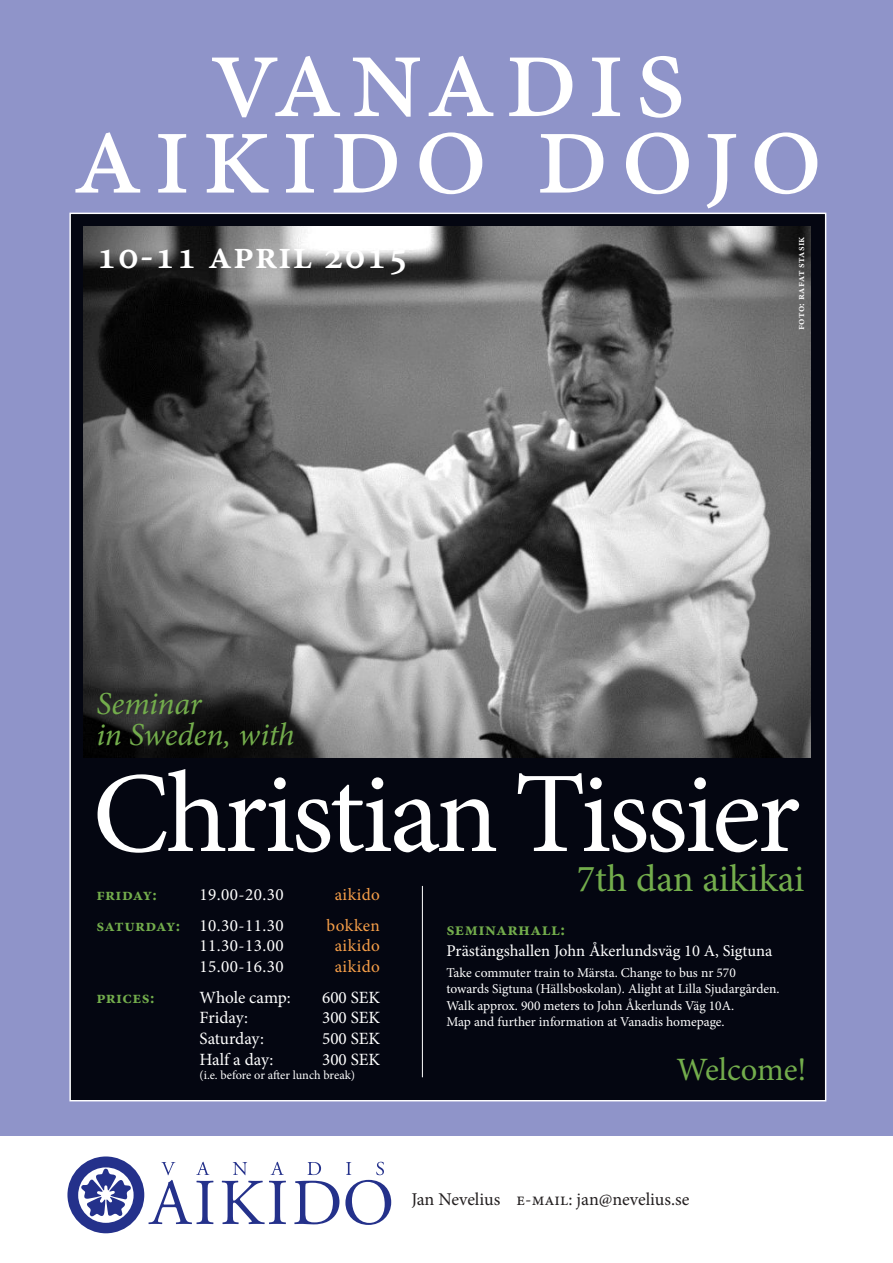
<style>
.page{position:relative;width:893px;height:1263px;background:#fff}
.page>*{position:absolute;margin:0;border:0;box-sizing:border-box;transform-origin:0 0}
.t1{font:126px "Minion Pro";letter-spacing:.075em;color:#fff}
.t2{font:126px "Minion Pro";letter-spacing:.055em;color:#fff}
.t3{font:115.2px "Minion Pro";letter-spacing:-.025em;color:#fff}
.t4{font:600 40.5px "Minion Pro";letter-spacing:.025em;color:#fff}
.t5{font:38.25px "Minion Pro";color:#73ad4c}
.t6{font:32.55px "Minion Pro";color:#73ad4c}
.t7{font:italic 32.1px "Minion Pro";letter-spacing:-.005em;color:#73ad4c}
.t8{font:18px "Minion Pro";letter-spacing:-.005em;color:#231f20}
.t9{font:700 18px "Minion Pro";letter-spacing:.025em;color:#73ad4c}
.t10{font:17.25px "Minion Pro";color:#fff}
.t11{font:17.25px "Minion Pro";color:#f89f49}
.t12{font:700 17.25px "Minion Pro";letter-spacing:.015em;color:#73ad4c}
.t13{font:16.5px "Minion Pro";color:#fff}
.t14{font:13.5px/16.5px "Minion Pro";letter-spacing:-.005em;color:#fff}
.t15{font:12.3px "Minion Pro";letter-spacing:-.01em;color:#fff}
.t16{font:600 10.5px "Minion Pro";letter-spacing:.025em;color:#fff}
.s1{font-weight:700;color:#73ad4c}
</style>
<div class="page">
<div style="left:0;top:0;width:893px;height:1135px;background:#8f94c9"></div>
<svg style="left:233px;top:1162px;width:14px;height:13px"></svg>
<svg style="left:271px;top:1162px;width:13px;height:13px"></svg>
<svg style="left:307px;top:1162px;width:14px;height:13px"></svg>
<svg style="left:222px;top:1181px;width:64px;height:43px"></svg>
<svg style="left:294px;top:1181px;width:45px;height:43px"></svg>
<svg style="left:345px;top:1162px;width:46px;height:63px"></svg>
<svg style="left:67px;top:1156px;width:147px;height:77px"></svg>
<div style="left:69px;top:213px;width:757px;height:888px;background:#040611;border:1px solid #fff"></div>
<img style="left:84px;top:226px;width:727px;height:532px">
<hr style="left:422px;top:886px;width:1px;height:191px;background:#fff">
<p class="t2" style="left:209px;top:-9px;width:479px">vanadis</p>
<p class="t1" style="left:72px;top:68px;width:752px">aikido dojo</p>
<p class="t4" style="left:96px;top:227px;width:314px">10-11 april 2015</p>
<p class="t7" style="left:96px;top:682px;width:107px">Seminar</p>
<p class="t7" style="left:96px;top:713px;width:200px">in Sweden, with</p>
<p class="t16" style="left:793px;top:330px;width:95px;rotate:-90deg">foto: rafat stasik</p>
<p class="t3" style="left:92px;top:737px;width:709px">Christian Tissier</p>
<p class="t5" style="left:577px;top:853px;width:229px">7th dan aikikai</p>
<p class="t12" style="left:96px;top:882px;width:62px">friday:</p>
<p class="t10" style="left:200px;top:883px;width:86px">19.00-20.30</p>
<p class="t11" style="left:335px;top:883px;width:47px">aikido</p>
<p class="t10" style="left:96px;top:914px;width:189px"><span class="s1">saturday:</span> 10.30-11.30</p>
<p class="t11" style="left:327px;top:914px;width:55px">bokken</p>
<p class="t10" style="left:200px;top:934px;width:86px">11.30-13.00</p>
<p class="t11" style="left:335px;top:934px;width:47px">aikido</p>
<p class="t10" style="left:200px;top:955px;width:86px">15.00-16.30</p>
<p class="t11" style="left:335px;top:955px;width:47px">aikido</p>
<p class="t12" style="left:96px;top:985px;width:60px">prices:</p>
<p class="t10" style="left:200px;top:986px;width:93px">Whole camp:</p>
<p class="t10" style="left:322px;top:986px;width:59px">600 SEK</p>
<p class="t10" style="left:200px;top:1006px;width:50px">Friday:</p>
<p class="t10" style="left:322px;top:1006px;width:59px">300 SEK</p>
<p class="t10" style="left:200px;top:1027px;width:66px">Saturday:</p>
<p class="t10" style="left:322px;top:1027px;width:59px">500 SEK</p>
<p class="t10" style="left:200px;top:1047px;width:75px">Half a day:</p>
<p class="t10" style="left:322px;top:1047px;width:59px">300 SEK</p>
<p class="t15" style="left:200px;top:1067px;width:157px">(i.e. before or after lunch break)</p>
<p class="t9" style="left:446px;top:916px;width:120px">seminarhall:</p>
<p class="t13" style="left:446px;top:939px;width:327px">Prästängshallen John Åkerlundsväg 10 A, Sigtuna</p>
<p class="t14" style="left:446px;top:964px;width:335px">Take commuter train to Märsta. Change to bus nr 570 towards Sigtuna (Hällsboskolan). Alight at Lilla Sjudargården.<br>Walk approx. 900 meters to John Åkerlunds Väg 10A.<br>Map and further information at Vanadis homepage.</p>
<p class="t6" style="left:677px;top:1047px;width:131px">Welcome!</p>
<p class="t8" style="left:411px;top:1187px;width:280px">Jan Nevelius e-mail: jan@nevelius.se</p>
</div>
